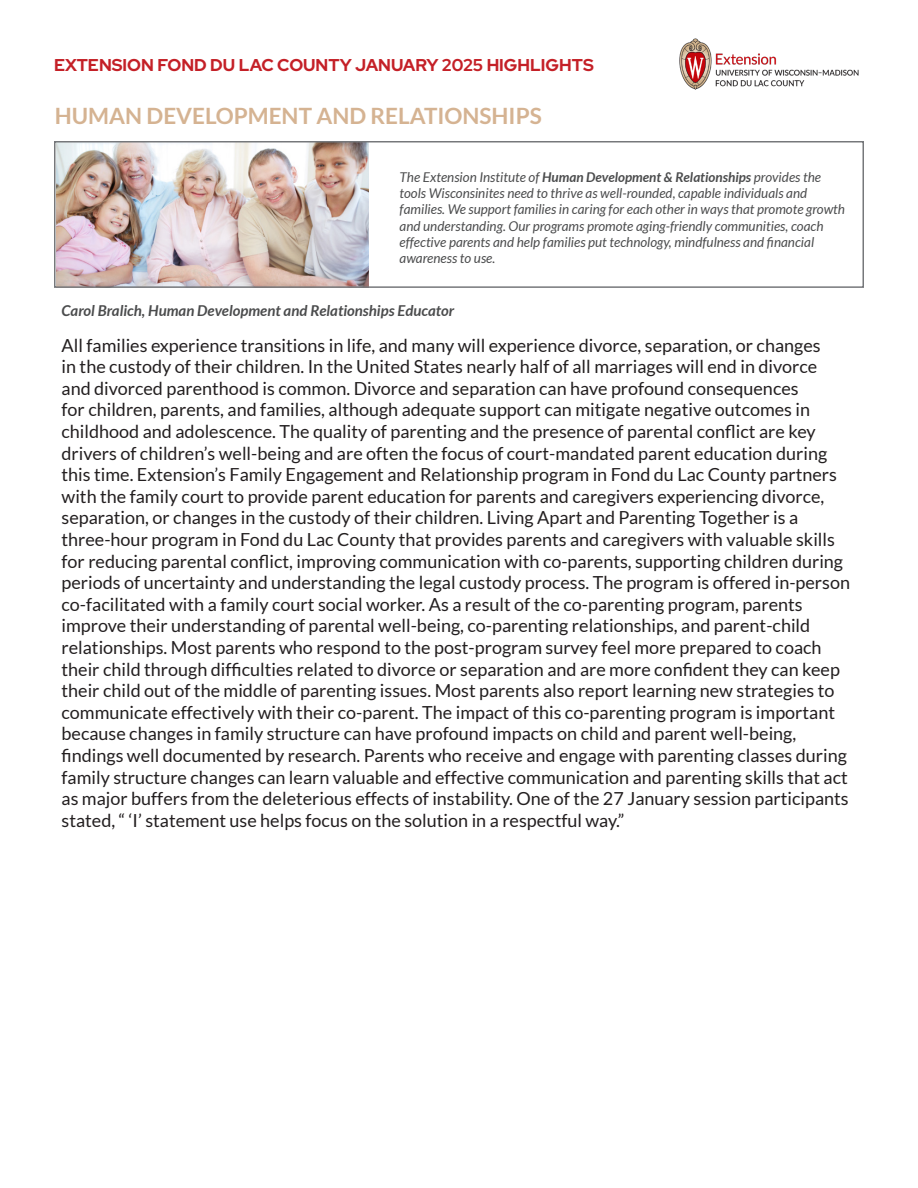
<style>
.page{position:relative;width:918px;height:1188px;background:#fff}
.page>*{position:absolute;margin:0;border:0;box-sizing:border-box;transform-origin:0 0}
.t1{font:700 22.5px "Lato";color:#d5b392}
.t2{font:18px/21.6px "Lato";color:#231f20}
.t3{font:700 17.1px "Red Hat Display";color:#c42027}
.t4{font:italic 700 15px "Lato";color:#4b4c4d}
.t5{font:italic 13.5px/16.2px "Lato";color:#4b4c4d}
.s1{font-weight:700}
</style>
<div class="page">
<img style="left:680px;top:39px;width:179px;height:51px">
<img style="left:57px;top:144px;width:312px;height:141px">
<div style="left:54px;top:141px;width:810px;height:147px;border:2px solid #76787b"></div>
<p class="t3" style="left:54px;top:54px;width:541px">EXTENSION FOND DU LAC COUNTY JANUARY 2025 HIGHLIGHTS</p>
<p class="t1" style="left:55px;top:103px;width:488px">HUMAN DEVELOPMENT AND RELATIONSHIPS</p>
<p class="t5" style="left:400px;top:169px;width:447px">The Extension Institute of <span class="s1">Human Development &amp; Relationships</span> provides the tools Wisconsinites need to thrive as well-rounded, capable individuals and families. We support families in caring for each other in ways that promote growth and understanding. Our programs promote aging-friendly communities, coach effective parents and help families put technology, mindfulness and financial awareness to use.</p>
<p class="t4" style="left:62px;top:302px;width:394px">Carol Bralich, Human Development and Relationships Educator</p>
<p class="t2" style="left:62px;top:334px;width:790px">All families experience transitions in life, and many will experience divorce, separation, or changes<br>in the custody of their children. In the United States nearly half of all marriages will end in divorce and divorced parenthood is common. Divorce and separation can have profound consequences<br>for children, parents, and families, although adequate support can mitigate negative outcomes in childhood and adolescence. The quality of parenting and the presence of parental conflict are key drivers of children’s well-being and are often the focus of court-mandated parent education during this time. Extension’s Family Engagement and Relationship program in Fond du Lac County partners with the family court to provide parent education for parents and caregivers experiencing divorce, separation, or changes in the custody of their children. Living Apart and Parenting Together is a three-hour program in Fond du Lac County that provides parents and caregivers with valuable skills for reducing parental conflict, improving communication with co-parents, supporting children during periods of uncertainty and understanding the legal custody process. The program is offered in-person co-facilitated with a family court social worker. As a result of the co-parenting program, parents improve their understanding of parental well-being, co-parenting relationships, and parent-child relationships. Most parents who respond to the post-program survey feel more prepared to coach their child through difficulties related to divorce or separation and are more confident they can keep their child out of the middle of parenting issues. Most parents also report learning new strategies to communicate effectively with their co-parent. The impact of this co-parenting program is important because changes in family structure can have profound impacts on child and parent well-being, findings well documented by research. Parents who receive and engage with parenting classes during family structure changes can learn valuable and effective communication and parenting skills that act as major buffers from the deleterious effects of instability. One of the 27 January session participants stated, “ ‘I’ statement use helps focus on the solution in a respectful way.”</p>
</div>
